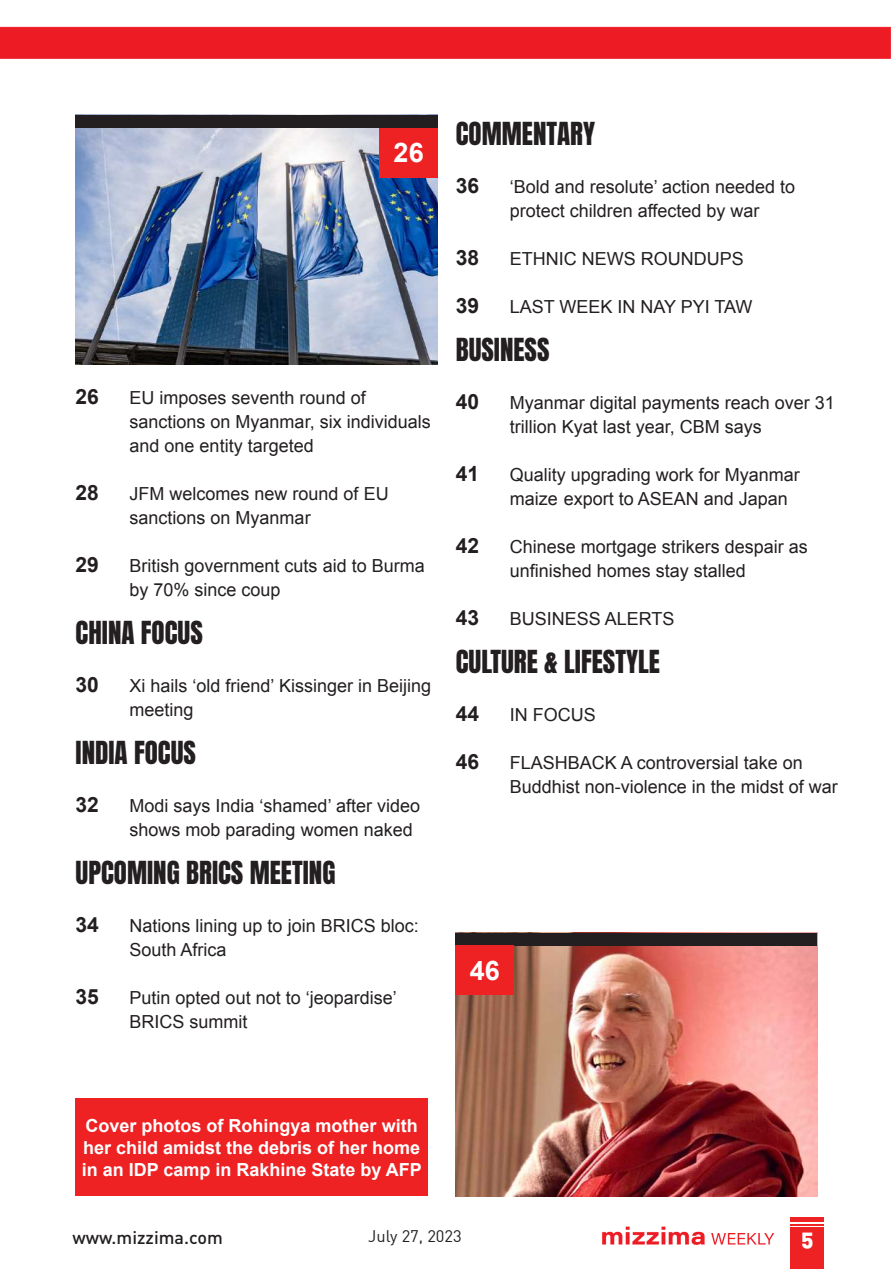
<style>
.page{position:relative;width:891px;height:1269px;background:#fff}
.page>*{position:absolute;margin:0;border:0;box-sizing:border-box;transform-origin:0 0}
.t1{font:27px "Anton";color:#231f20}
.t2{font:700 27px "Arial";color:#fff}
.t3{font:22.5px "DIN Black Alternate";color:#fff}
.t4{font:700 21px "Arial";color:#231f20}
.t5{font:18px/24px "Arial";color:#231f20}
.t6{font:700 18px/21.6px "Arial";color:#fff}
.t7{font:500 18px "DIN";color:#231f20}
.t8{font:16.5px "DIN";color:#231f20}
</style>
<div class="page">
<img style="left:602px;top:1226px;width:173px;height:19px">
<hr style="left:791px;top:1217px;width:33px;height:4px;background:#ee2123">
<hr style="left:791px;top:1224px;width:33px;height:2px;background:#ee2123">
<div style="left:791px;top:1228px;width:33px;height:41px;background:#ee2123"></div>
<img style="left:0;top:26px;width:891px;height:33px">
<img style="left:76px;top:128px;width:362px;height:236px">
<img style="left:456px;top:946px;width:361px;height:250px">
<div style="left:76px;top:1099px;width:352px;height:97px;background:#ee2123"></div>
<div style="left:76px;top:115px;width:362px;height:13px;background:#231f20"></div>
<div style="left:456px;top:933px;width:361px;height:13px;background:#231f20"></div>
<div style="left:380px;top:128px;width:58px;height:49px;background:#ee2123"></div>
<div style="left:456px;top:946px;width:58px;height:49px;background:#ee2123"></div>
<h1 class="t2" style="left:394px;top:135px;width:32px">26</h1>
<p class="t4" style="left:76px;top:382px;width:25px">26</p>
<p class="t5" style="left:130px;top:385px;width:303px">EU imposes seventh round of sanctions on Myanmar, six individuals and one entity targeted</p>
<p class="t4" style="left:76px;top:478px;width:25px">28</p>
<p class="t5" style="left:130px;top:481px;width:261px">JFM welcomes new round of EU sanctions on Myanmar</p>
<p class="t4" style="left:76px;top:550px;width:25px">29</p>
<p class="t5" style="left:130px;top:553px;width:297px">British government cuts aid to Burma by 70% since coup</p>
<h1 class="t1" style="left:76px;top:618px;width:129px">CHINA FOCUS</h1>
<p class="t4" style="left:76px;top:670px;width:25px">30</p>
<p class="t5" style="left:130px;top:673px;width:303px">Xi hails ‘old friend’ Kissinger in Beijing meeting</p>
<h1 class="t1" style="left:76px;top:738px;width:122px">INDIA FOCUS</h1>
<p class="t4" style="left:76px;top:790px;width:25px">32</p>
<p class="t5" style="left:130px;top:793px;width:292px">Modi says India ‘shamed’ after video shows mob parading women naked</p>
<h1 class="t1" style="left:76px;top:858px;width:261px">UPCOMING BRICS MEETING</h1>
<p class="t4" style="left:76px;top:910px;width:25px">34</p>
<p class="t5" style="left:130px;top:913px;width:291px">Nations lining up to join BRICS bloc:<br>South Africa</p>
<p class="t4" style="left:76px;top:982px;width:25px">35</p>
<p class="t5" style="left:130px;top:985px;width:269px">Putin opted out not to ‘jeopardise’<br>BRICS summit</p>
<h1 class="t1" style="left:456px;top:120px;width:141px">COMMENTARY</h1>
<p class="t4" style="left:456px;top:172px;width:25px">36</p>
<p class="t5" style="left:510px;top:175px;width:287px">‘Bold and resolute’ action needed to protect children affected by war</p>
<p class="t4" style="left:456px;top:244px;width:25px">38</p>
<p class="t5" style="left:510px;top:247px;width:235px">ETHNIC NEWS ROUNDUPS</p>
<p class="t4" style="left:456px;top:292px;width:25px">39</p>
<p class="t5" style="left:510px;top:295px;width:244px">LAST WEEK IN NAY PYI TAW</p>
<h1 class="t1" style="left:456px;top:336px;width:95px">BUSINESS</h1>
<p class="t4" style="left:456px;top:388px;width:25px">40</p>
<p class="t5" style="left:510px;top:391px;width:327px">Myanmar digital payments reach over 31 trillion Kyat last year, CBM says</p>
<p class="t4" style="left:456px;top:460px;width:25px">41</p>
<p class="t5" style="left:510px;top:463px;width:292px">Quality upgrading work for Myanmar maize export to ASEAN and Japan</p>
<p class="t4" style="left:456px;top:532px;width:25px">42</p>
<p class="t5" style="left:510px;top:535px;width:300px">Chinese mortgage strikers despair as unfinished homes stay stalled</p>
<p class="t4" style="left:456px;top:604px;width:25px">43</p>
<p class="t5" style="left:510px;top:607px;width:166px">BUSINESS ALERTS</p>
<h1 class="t1" style="left:456px;top:648px;width:206px">CULTURE &amp; LIFESTYLE</h1>
<p class="t4" style="left:456px;top:700px;width:25px">44</p>
<p class="t5" style="left:510px;top:703px;width:88px">IN FOCUS</p>
<p class="t4" style="left:456px;top:748px;width:25px">46</p>
<p class="t5" style="left:510px;top:751px;width:330px">FLASHBACK A controversial take on<br>Buddhist non-violence in the midst of war</p>
<h1 class="t2" style="left:470px;top:953px;width:32px">46</h1>
<p class="t6" style="left:82px;top:1116px;width:342px">Cover photos of Rohingya mother with her child amidst the debris of her home in an IDP camp in Rakhine State by AFP</p>
<p class="t7" style="left:72px;top:1226px;width:152px">www.mizzima.com</p>
<p class="t8" style="left:368px;top:1226px;width:95px">July 27, 2023</p>
<p class="t3" style="left:801px;top:1223px;width:14px">5</p>
</div>
